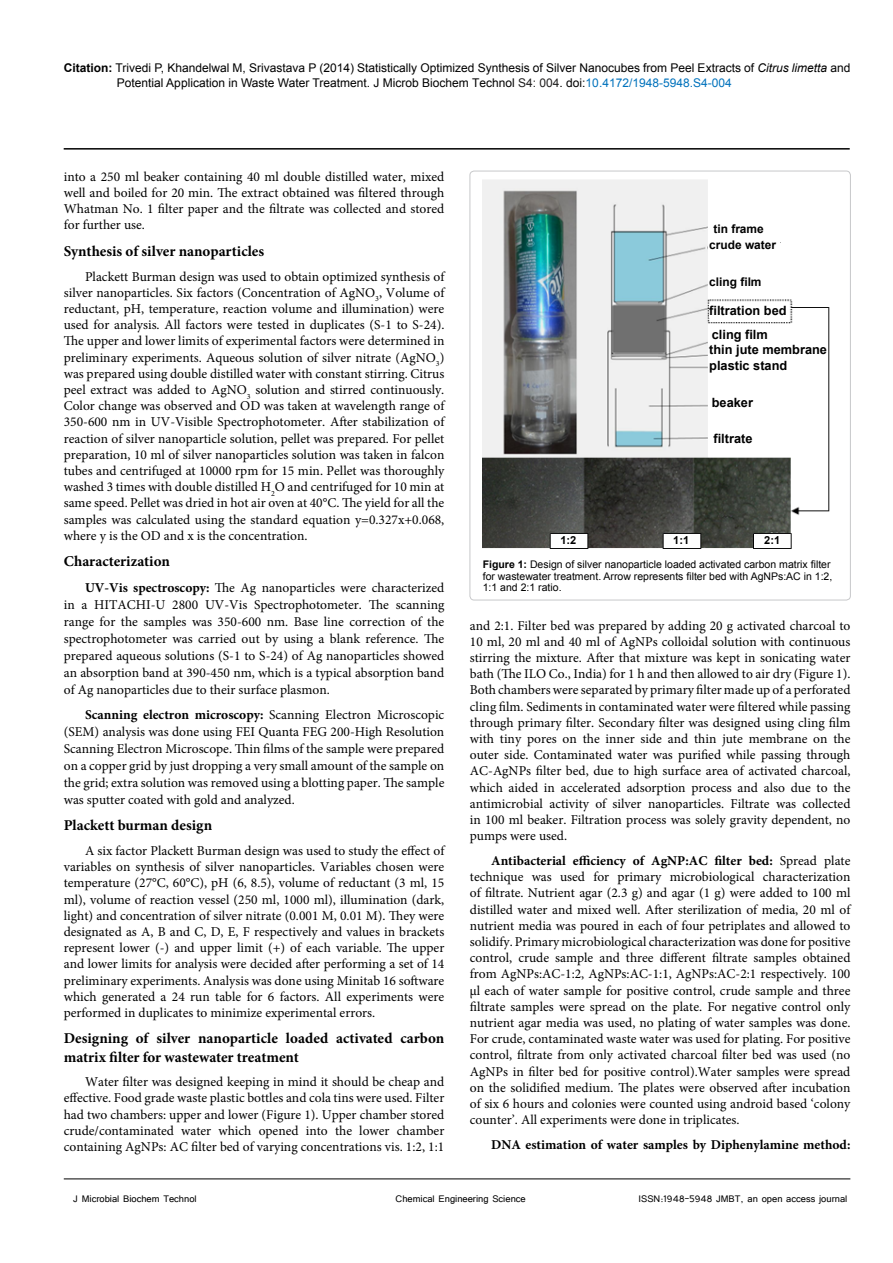
<style>
.page{position:relative;width:893px;height:1263px;background:#fff}
.page>*{position:absolute;margin:0;border:0;box-sizing:border-box;transform-origin:0 0}
.t1{font:700 15px/18px "Minion Pro";color:#000}
.t2{font:13.5px/16.2px "Minion Pro";color:#000;text-align:justify}
.t3{font:700 13.5px "Minion Pro";color:#000}
.t4{font:700 12.75px/24.8px "Arial";color:#000}
.t5{font:12px/14.4px "Arial";color:#000}
.t6{font:12px "Tunga";color:#000}
.t7{font:700 11.85px/16.4px "Arial";color:#000}
.t8{font:700 11.1px "Arial";color:#000}
.t9{font:10.5px/11.6px "Arial";color:#000}
.s1{font-weight:700}
.s2{font-style:italic}
.s3{color:#201f1f}
.s4{color:#0072bc}
</style>
<div class="page">
<hr style="left:64px;top:148px;width:786px;height:2px;background:#000">
<hr style="left:64px;top:1179px;width:786px;height:1px;background:#000">
<img style="left:483px;top:180px;width:347px;height:368px">
<div style="left:761px;top:535px;width:20px;height:11px;background:#fff"></div>
<div style="left:672px;top:536px;width:19px;height:10px;background:#fff"></div>
<div style="left:559px;top:535px;width:19px;height:11px;background:#fff"></div>
<div style="left:711px;top:395px;width:46px;height:53px;background:#fff"></div>
<div style="left:709px;top:329px;width:118px;height:47px;background:#fff"></div>
<div style="left:709px;top:304px;width:79px;height:14px;background:#fff"></div>
<div style="left:709px;top:222px;width:70px;height:68px;background:#fff"></div>
<p class="t5" style="left:117px;top:61px;width:735px;text-indent:-53px"><span class="s1">Citation:</span> Trivedi P, Khandelwal M, Srivastava P (2014) Statistically Optimized Synthesis of Silver Nanocubes from Peel Extracts of <span class="s2">Citrus limetta</span> and<br>Potential Application in Waste Water Treatment. J Microb Biochem Technol <span class="s3">S4: 004</span>. doi:<span class="s4">10.4172/1948-5948.S4-004</span></p>
<p class="t2" style="left:64px;top:168px;width:382px">into a 250 ml beaker containing 40 ml double distilled water, mixed well and boiled for 20 min. The extract obtained was filtered through Whatman No. 1 filter paper and the filtrate was collected and stored for further use.</p>
<p class="t1" style="left:64px;top:242px;width:202px">Synthesis of silver nanoparticles</p>
<p class="t2" style="left:64px;top:268px;width:382px;text-indent:21px">Plackett Burman design was used to obtain optimized synthesis of silver nanoparticles. Six factors (Concentration of AgNO<sub>3</sub>, Volume of reductant, pH, temperature, reaction volume and illumination) were used for analysis. All factors were tested in duplicates (S-1 to S-24).<br>The upper and lower limits of experimental factors were determined in preliminary experiments. Aqueous solution of silver nitrate (AgNO<sub>3</sub>) was prepared using double distilled water with constant stirring. Citrus peel extract was added to AgNO<sub>3</sub> solution and stirred continuously.<br>Color change was observed and OD was taken at wavelength range of 350-600 nm in UV-Visible Spectrophotometer. After stabilization of reaction of silver nanoparticle solution, pellet was prepared. For pellet preparation, 10 ml of silver nanoparticles solution was taken in falcon tubes and centrifuged at 10000 rpm for 15 min. Pellet was thoroughly washed 3 times with double distilled H<sub>2</sub>O and centrifuged for 10 min at same speed. Pellet was dried in hot air oven at 40°C. The yield for all the samples was calculated using the standard equation y=0.327x+0.068, where y is the OD and x is the concentration.</p>
<p class="t1" style="left:64px;top:552px;width:108px">Characterization</p>
<p class="t2" style="left:64px;top:579px;width:382px;line-height:17px;text-indent:21px"><span class="s1">UV-Vis spectroscopy:</span> The Ag nanoparticles were characterized in a HITACHI-U 2800 UV-Vis Spectrophotometer. The scanning range for the samples was 350-600 nm. Base line correction of the spectrophotometer was carried out by using a blank reference. The prepared aqueous solutions (S-1 to S-24) of Ag nanoparticles showed an absorption band at 390-450 nm, which is a typical absorption band of Ag nanoparticles due to their surface plasmon.</p>
<p class="t2" style="left:64px;top:706px;width:382px;line-height:17px;text-indent:21px"><span class="s1">Scanning electron microscopy:</span> Scanning Electron Microscopic (SEM) analysis was done using FEI Quanta FEG 200-High Resolution Scanning Electron Microscope. Thin films of the sample were prepared on a copper grid by just dropping a very small amount of the sample on the grid; extra solution was removed using a blotting paper. The sample was sputter coated with gold and analyzed.</p>
<p class="t1" style="left:64px;top:816px;width:150px">Plackett burman design</p>
<p class="t2" style="left:64px;top:843px;width:382px;text-indent:21px">A six factor Plackett Burman design was used to study the effect of variables on synthesis of silver nanoparticles. Variables chosen were temperature (27°C, 60°C), pH (6, 8.5), volume of reductant (3 ml, 15 ml), volume of reaction vessel (250 ml, 1000 ml), illumination (dark, light) and concentration of silver nitrate (0.001 M, 0.01 M). They were designated as A, B and C, D, E, F respectively and values in brackets represent lower (-) and upper limit (+) of each variable. The upper and lower limits for analysis were decided after performing a set of 14 preliminary experiments. Analysis was done using Minitab 16 software which generated a 24 run table for 6 factors. All experiments were performed in duplicates to minimize experimental errors.</p>
<p class="t1" style="left:64px;top:1029px;width:382px">Designing of silver nanoparticle loaded activated carbon matrix filter for wastewater treatment</p>
<p class="t2" style="left:64px;top:1074px;width:382px;text-indent:21px">Water filter was designed keeping in mind it should be cheap and effective. Food grade waste plastic bottles and cola tins were used. Filter had two chambers: upper and lower (Figure 1). Upper chamber stored crude/contaminated water which opened into the lower chamber containing AgNPs: AC filter bed of varying concentrations vis. 1:2, 1:1</p>
<p class="t7" style="left:709px;top:221px;width:68px;text-indent:4px">tin frame crude water</p>
<p class="t7" style="left:709px;top:274px;width:54px">cling film</p>
<p class="t4" style="left:709px;top:298px;width:79px">filtration bed cling film</p>
<p class="t4" style="left:709px;top:343px;width:119px;line-height:15.3px">thin jute membrane plastic stand</p>
<p class="t4" style="left:712px;top:390px;width:43px">beaker</p>
<p class="t4" style="left:713px;top:426px;width:41px">filtrate</p>
<p class="t8" style="left:560px;top:533px;width:17px">1:2</p>
<p class="t8" style="left:673px;top:533px;width:17px">1:1</p>
<p class="t8" style="left:764px;top:533px;width:17px">2:1</p>
<p class="t9" style="left:483px;top:559px;width:351px"><span class="s1">Figure 1:</span> Design of silver nanoparticle loaded activated carbon matrix filter for wastewater treatment. Arrow represents filter bed with AgNPs:AC in 1:2,<br>1:1 and 2:1 ratio.</p>
<p class="t2" style="left:470px;top:617px;width:382px">and 2:1. Filter bed was prepared by adding 20 g activated charcoal to 10 ml, 20 ml and 40 ml of AgNPs colloidal solution with continuous stirring the mixture. After that mixture was kept in sonicating water bath (The ILO Co., India) for 1 h and then allowed to air dry (Figure 1).<br>Both chambers were separated by primary filter made up of a perforated cling film. Sediments in contaminated water were filtered while passing through primary filter. Secondary filter was designed using cling film with tiny pores on the inner side and thin jute membrane on the outer side. Contaminated water was purified while passing through AC-AgNPs filter bed, due to high surface area of activated charcoal, which aided in accelerated adsorption process and also due to the antimicrobial activity of silver nanoparticles. Filtrate was collected in 100 ml beaker. Filtration process was solely gravity dependent, no pumps were used.</p>
<p class="t2" style="left:470px;top:852px;width:382px;text-indent:21px"><span class="s1">Antibacterial efficiency of AgNP:AC filter bed:</span> Spread plate technique was used for primary microbiological characterization of filtrate. Nutrient agar (2.3 g) and agar (1 g) were added to 100 ml distilled water and mixed well. After sterilization of media, 20 ml of nutrient media was poured in each of four petriplates and allowed to solidify. Primary microbiological characterization was done for positive control, crude sample and three different filtrate samples obtained from AgNPs:AC-1:2, AgNPs:AC-1:1, AgNPs:AC-2:1 respectively. 100 µl each of water sample for positive control, crude sample and three filtrate samples were spread on the plate. For negative control only nutrient agar media was used, no plating of water samples was done.<br>For crude, contaminated waste water was used for plating. For positive control, filtrate from only activated charcoal filter bed was used (no AgNPs in filter bed for positive control).Water samples were spread on the solidified medium. The plates were observed after incubation of six 6 hours and colonies were counted using android based ‘colony counter’. All experiments were done in triplicates.</p>
<p class="t3" style="left:491px;top:1135px;width:361px">DNA estimation of water samples by Diphenylamine method:</p>
<p class="t6" style="left:73px;top:1190px;width:125px">J Microbial Biochem Technol</p>
<p class="t6" style="left:396px;top:1190px;width:132px">Chemical Engineering Science</p>
<p class="t6" style="left:638px;top:1190px;width:210px">ISSN:1948-5948 JMBT, an open access journal</p>
</div>
